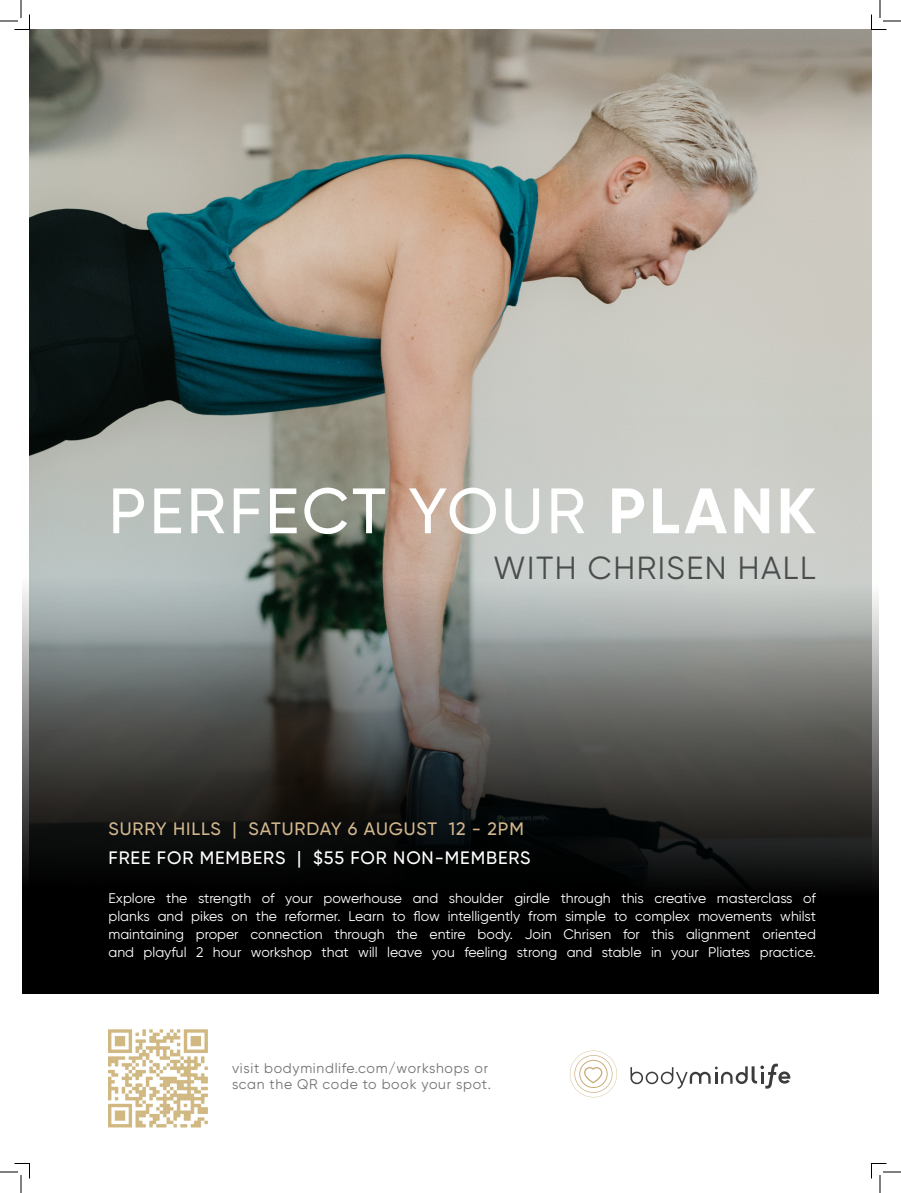
<style>
.page{position:relative;width:901px;height:1193px;background:#fff}
.page>*{position:absolute;margin:0;border:0;box-sizing:border-box;transform-origin:0 0}
.t1{font:500 64px "Gilroy";letter-spacing:.05em;color:#fff}
.t2{font:32px "Gilroy";letter-spacing:.05em;color:#4b4c4d}
.t3{font:500 18px "Gilroy";letter-spacing:.05em;color:#d2b68d}
.t4{font:500 18px "Gilroy";letter-spacing:.05em;color:#fff}
.t5{font:14px/18px "Gilroy";color:#fff;text-align:justify}
.t6{font:14px/16px "Gilroy";letter-spacing:.05em;color:#717275}
.s1{font-weight:700}
</style>
<div class="page">
<img style="left:30px;top:30px;width:841px;height:387px">
<svg style="left:22px;top:417px;width:856px;height:576px;background:#5f605d"></svg>
<svg style="left:570px;top:1050px;width:47px;height:47px"></svg>
<svg style="left:630px;top:1063px;width:160px;height:26px"></svg>
<img style="left:108px;top:1030px;width:100px;height:98px">
<svg style="left:0;top:0;width:30px;height:30px"></svg>
<svg style="left:0;top:1163px;width:30px;height:30px"></svg>
<svg style="left:871px;top:0;width:30px;height:30px"></svg>
<svg style="left:871px;top:1163px;width:30px;height:30px"></svg>
<p class="t1" style="left:108px;top:471px;width:709px">PERFECT YOUR <span class="s1">PLANK</span></p>
<p class="t2" style="left:493px;top:548px;width:324px">WITH CHRISEN HALL</p>
<p class="t3" style="left:108px;top:818px;width:417px">SURRY HILLS | SATURDAY 6 AUGUST 12 - 2PM</p>
<p class="t4" style="left:108px;top:846px;width:424px">FREE FOR MEMBERS | $55 FOR NON-MEMBERS</p>
<p class="t5" style="left:108px;top:888px;width:709px">Explore the strength of your powerhouse and shoulder girdle through this creative masterclass of planks and pikes on the reformer. Learn to flow intelligently from simple to complex movements whilst maintaining proper connection through the entire body. Join Chrisen for this alignment oriented and playful 2 hour workshop that will leave you feeling strong and stable in your Pliates practice.</p>
<p class="t6" style="left:232px;top:1059px;width:260px">visit bodymindlife.com/workshops or scan the QR code to book your spot.</p>
</div>
